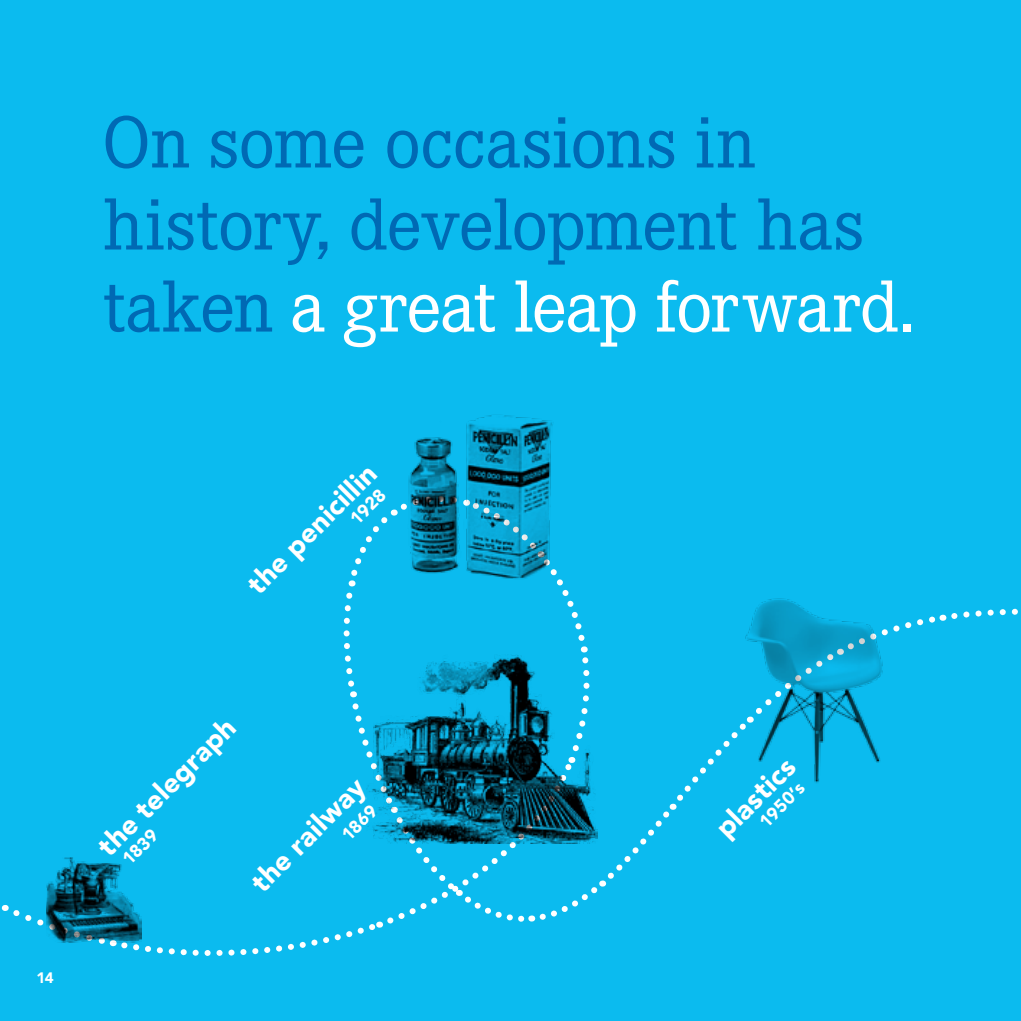
<style>
.page{position:relative;width:1021px;height:1021px;background:#fff}
.page>*{position:absolute;margin:0;border:0;box-sizing:border-box;transform-origin:0 0}
.t1{font:72px/82px "Corporate E";letter-spacing:-.01em;color:#0069b4}
.t2{font:900 28px "Avenir LT Std";color:#fff}
.t3{font:900 18px "Avenir LT Std";color:#fff}
.t4{font:900 15px "Avenir LT Std";color:#fff}
.s1{color:#fff}
</style>
<div class="page">
<div style="left:0;top:0;width:1020px;height:1020px;background:#0bbbef"></div>
<svg style="left:1020px;top:347px;width:1px;height:13px"></svg>
<svg style="left:1px;top:495px;width:1020px;height:464px"></svg>
<img style="left:47px;top:858px;width:95px;height:85px">
<img style="left:366px;top:647px;width:231px;height:196px">
<img style="left:711px;top:572px;width:219px;height:246px">
<img style="left:368px;top:415px;width:212px;height:191px">
<p class="t1" style="left:103px;top:102px;width:813px">On some occasions in history, development has taken <span class="s1">a great leap forward.</span></p>
<p class="t2" style="left:240px;top:576px;width:171px;rotate:-45deg">the penicillin</p>
<p class="t3" style="left:345px;top:514px;width:43px;rotate:-45deg">1928</p>
<p class="t4" style="left:37px;top:968px;width:19px">14</p>
<p class="t2" style="left:90px;top:838px;width:183px;rotate:-45deg">the telegraph</p>
<p class="t3" style="left:118px;top:854px;width:44px;rotate:-45deg">1839</p>
<p class="t2" style="left:244px;top:874px;width:149px;rotate:-45deg">the railway</p>
<p class="t3" style="left:337px;top:829px;width:43px;rotate:-45deg">1869</p>
<p class="t2" style="left:708px;top:820px;width:101px;rotate:-45deg">plastics</p>
<p class="t3" style="left:754px;top:816px;width:57px;rotate:-45deg">1950’s</p>
</div>
